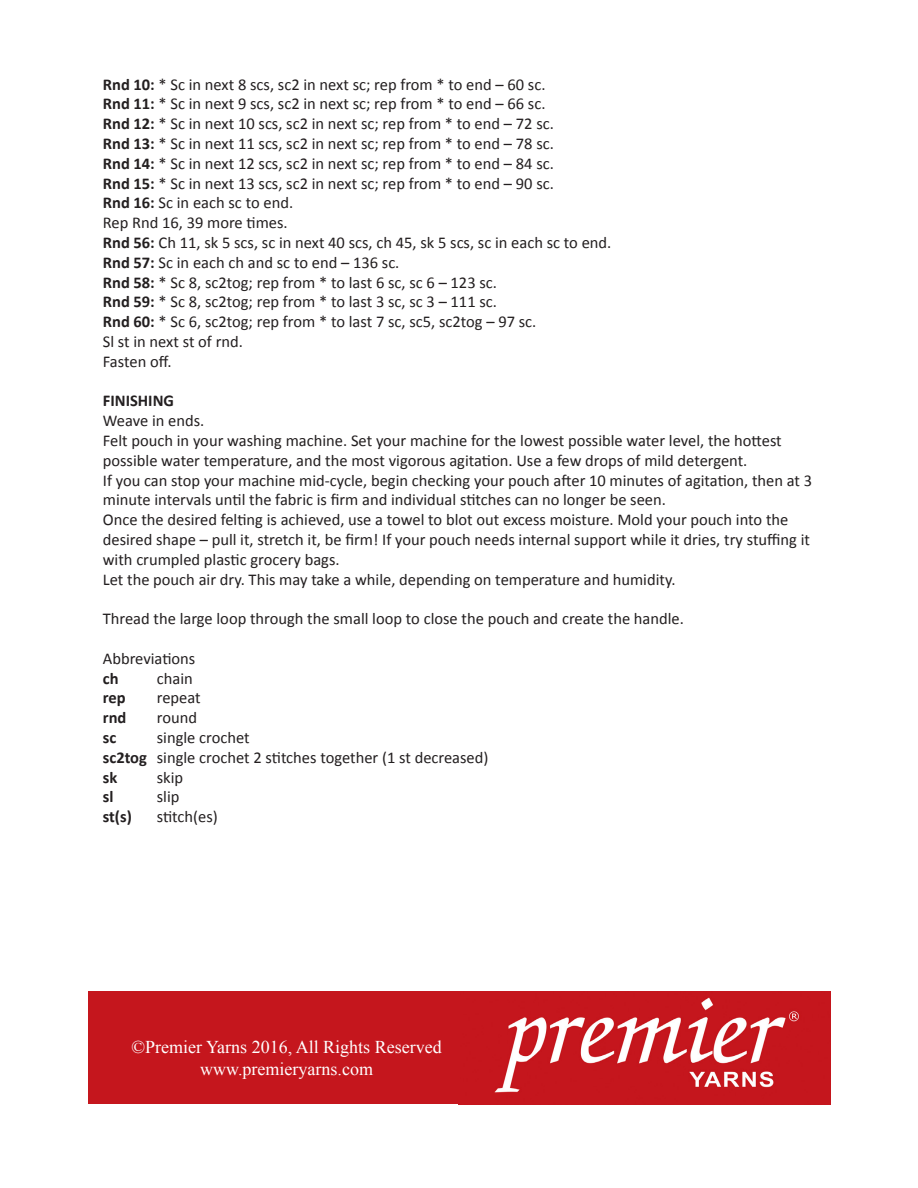
<style>
.page{position:relative;width:918px;height:1188px;background:#fff}
.page>*{position:absolute;margin:0;border:0;box-sizing:border-box;transform-origin:0 0}
.t1{font:18px/21.6px "Times New Roman";color:#fff;text-align:center}
.t2{font:16.5px/19.8px "Calibri";color:#231f20}
.t3{font:700 16.5px "Calibri";color:#231f20}
.s1{font-weight:700}
</style>
<div class="page">
<img style="left:460px;top:991px;width:370px;height:113px">
<div style="left:88px;top:991px;width:372px;height:113px;background:#c5161d"></div>
<p class="t2" style="left:103px;top:74px;width:510px"><span class="s1">Rnd 10:</span> * Sc in next 8 scs, sc2 in next sc; rep from * to end – 60 sc.<br><span class="s1">Rnd 11:</span> * Sc in next 9 scs, sc2 in next sc; rep from * to end – 66 sc.<br><span class="s1">Rnd 12:</span> * Sc in next 10 scs, sc2 in next sc; rep from * to end – 72 sc.<br><span class="s1">Rnd 13:</span> * Sc in next 11 scs, sc2 in next sc; rep from * to end – 78 sc.<br><span class="s1">Rnd 14:</span> * Sc in next 12 scs, sc2 in next sc; rep from * to end – 84 sc.<br><span class="s1">Rnd 15:</span> * Sc in next 13 scs, sc2 in next sc; rep from * to end – 90 sc.<br><span class="s1">Rnd 16:</span> Sc in each sc to end.<br>Rep Rnd 16, 39 more times.<br><span class="s1">Rnd 56:</span> Ch 11, sk 5 scs, sc in next 40 scs, ch 45, sk 5 scs, sc in each sc to end.<br><span class="s1">Rnd 57:</span> Sc in each ch and sc to end – 136 sc.<br><span class="s1">Rnd 58:</span> * Sc 8, sc2tog; rep from * to last 6 sc, sc 6 – 123 sc.<br><span class="s1">Rnd 59:</span> * Sc 8, sc2tog; rep from * to last 3 sc, sc 3 – 111 sc.<br><span class="s1">Rnd 60:</span> * Sc 6, sc2tog; rep from * to last 7 sc, sc5, sc2tog – 97 sc.<br>Sl st in next st of rnd.<br>Fasten off.</p>
<p class="t3" style="left:103px;top:391px;width:73px">FINISHING</p>
<p class="t2" style="left:103px;top:411px;width:711px">Weave in ends.<br>Felt pouch in your washing machine. Set your machine for the lowest possible water level, the hottest possible water temperature, and the most vigorous agitation. Use a few drops of mild detergent.<br>If you can stop your machine mid-cycle, begin checking your pouch after 10 minutes of agitation, then at 3 minute intervals until the fabric is firm and individual stitches can no longer be seen.<br>Once the desired felting is achieved, use a towel to blot out excess moisture. Mold your pouch into the desired shape – pull it, stretch it, be firm! If your pouch needs internal support while it dries, try stuffing it with crumpled plastic grocery bags.<br>Let the pouch air dry. This may take a while, depending on temperature and humidity.</p>
<p class="t2" style="left:103px;top:609px;width:583px">Thread the large loop through the small loop to close the pouch and create the handle.</p>
<p class="t2" style="left:103px;top:648px;width:94px">Abbreviations</p>
<p class="t3" style="left:103px;top:668px;width:17px">ch</p>
<p class="t2" style="left:157px;top:668px;width:37px">chain</p>
<p class="t3" style="left:103px;top:688px;width:24px">rep</p>
<p class="t2" style="left:157px;top:688px;width:45px">repeat</p>
<p class="t3" style="left:103px;top:707px;width:25px">rnd</p>
<p class="t2" style="left:157px;top:708px;width:42px">round</p>
<p class="t3" style="left:103px;top:727px;width:15px">sc</p>
<p class="t2" style="left:103px;top:727px;width:387px;text-indent:54px">single crochet<br><span class="s1">sc2tog</span> single crochet 2 stitches together (1 st decreased) <span class="s1">sk</span></p>
<p class="t2" style="left:157px;top:767px;width:28px">skip</p>
<p class="t3" style="left:103px;top:787px;width:12px">sl</p>
<p class="t2" style="left:157px;top:787px;width:24px">slip</p>
<p class="t3" style="left:103px;top:806px;width:31px">st(s)</p>
<p class="t2" style="left:157px;top:807px;width:63px">stitch(es)</p>
<p class="t1" style="left:132px;top:1036px;width:312px">©Premier Yarns 2016, All Rights Reserved www.premieryarns.com</p>
</div>
